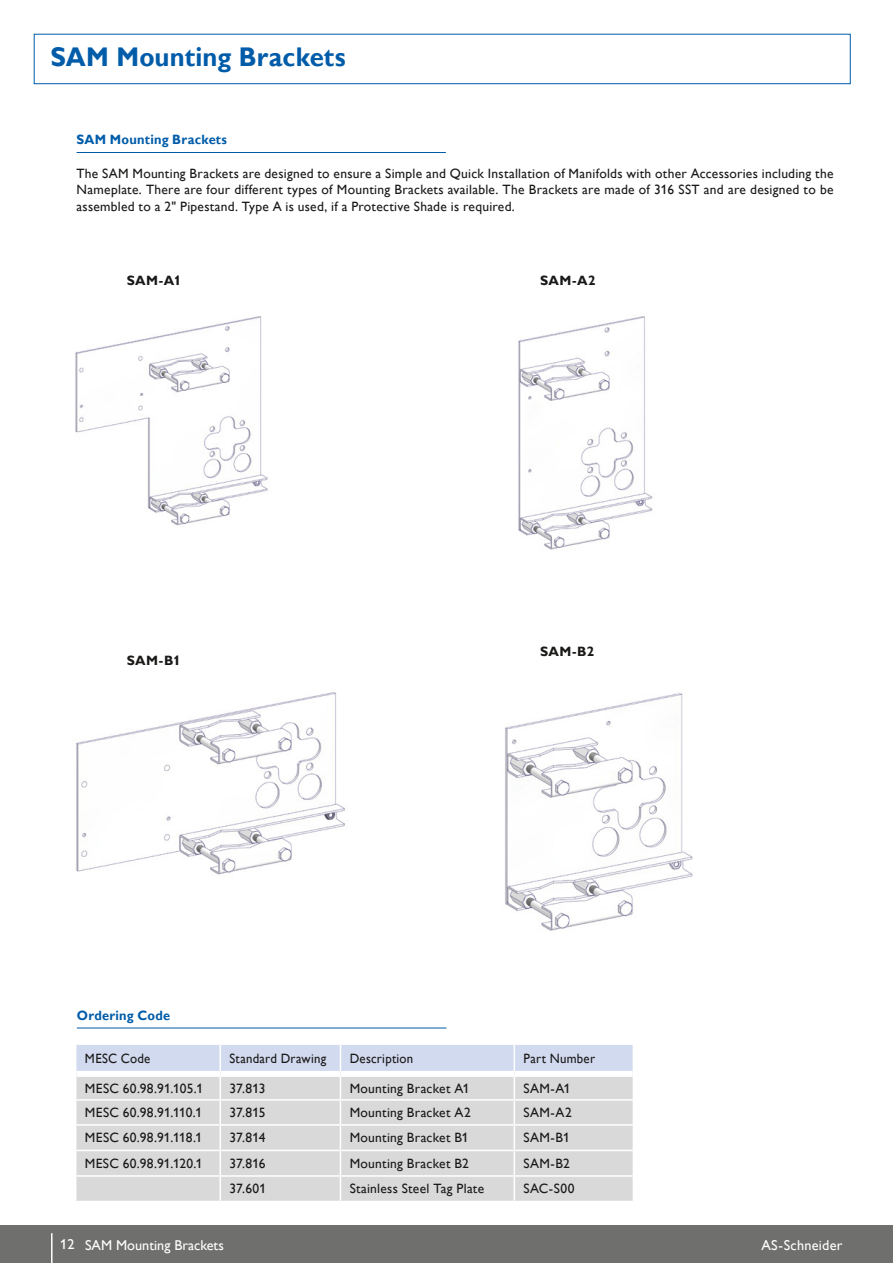
<style>
.page{position:relative;width:893px;height:1263px;background:#fff}
.page>*{position:absolute;margin:0;border:0;box-sizing:border-box;transform-origin:0 0}
.t1{font:700 27px "Gill Alt One";letter-spacing:.01em;color:#005ca9;scale:.95 1}
.t2{font:14.25px "Gill Alt One";color:#fff}
.t3{font:14.25px "Gill Alt One";letter-spacing:.02em;color:#fff}
.t4{font:13.5px/16.5px "Gill Alt One";letter-spacing:.02em;color:#1a1918;text-align:justify}
.t5{font:13.5px "Gill Alt One";letter-spacing:.02em;color:#1a1918;scale:.95 1}
.t6{font:700 13.5px "Gill Alt One";letter-spacing:.02em;color:#005ca9;scale:.95 1}
.t7{font:700 13.5px "Gill Alt One";letter-spacing:.02em;color:#1a1918}
</style>
<div class="page">
<div style="left:34px;top:34px;width:816px;height:50px;border:1px solid #005ca9"></div>
<div style="left:0;top:1225px;width:893px;height:38px;background:#6f6f6e"></div>
<hr style="left:51px;top:1233px;width:2px;height:30px;background:#fff">
<hr style="left:77px;top:152px;width:369px;height:1px;background:#005ca9">
<img style="left:75px;top:316px;width:193px;height:210px">
<svg style="left:76px;top:1044px;width:557px;height:157px;background:#d9dbdf"></svg>
<div style="left:76px;top:1071px;width:144px;height:6px;background:#fff"></div>
<div style="left:220px;top:1071px;width:120px;height:6px;background:#fff"></div>
<div style="left:340px;top:1071px;width:174px;height:6px;background:#fff"></div>
<div style="left:514px;top:1071px;width:119px;height:6px;background:#fff"></div>
<hr style="left:77px;top:1028px;width:369px;height:1px;background:#005ca9">
<img style="left:518px;top:316px;width:135px;height:234px">
<img style="left:76px;top:692px;width:269px;height:183px">
<img style="left:505px;top:693px;width:188px;height:238px">
<h1 class="t1" style="left:50px;top:46px;width:312px">SAM Mounting Brackets</h1>
<p class="t6" style="left:77px;top:134px;width:160px">SAM Mounting Brackets</p>
<p class="t4" style="left:77px;top:165px;width:758px">The SAM Mounting Brackets are designed to ensure a Simple and Quick Installation of Manifolds with other Accessories including the Nameplate. There are four different types of Mounting Brackets available. The Brackets are made of 316 SST and are designed to be assembled to a 2" Pipestand. Type A is used, if a Protective Shade is required.</p>
<p class="t7" style="left:127px;top:275px;width:56px">SAM-A1</p>
<p class="t7" style="left:540px;top:275px;width:57px">SAM-A2</p>
<p class="t7" style="left:127px;top:654px;width:55px">SAM-B1</p>
<p class="t6" style="left:77px;top:1010px;width:100px">Ordering Code</p>
<p class="t7" style="left:540px;top:646px;width:55px">SAM-B2</p>
<p class="t5" style="left:85px;top:1052px;width:70px">MESC Code</p>
<p class="t5" style="left:230px;top:1050px;width:103px">Standard Drawing</p>
<p class="t5" style="left:350px;top:1050px;width:68px">Description</p>
<p class="t5" style="left:524px;top:1050px;width:77px">Part Number</p>
<p class="t4" style="left:85px;top:1081px;width:120px">MESC 60.98.91.105.1</p>
<p class="t4" style="left:230px;top:1081px;width:38px">37.813</p>
<p class="t4" style="left:350px;top:1080px;width:121px">Mounting Bracket A1</p>
<p class="t4" style="left:524px;top:1081px;width:48px">SAM-A1</p>
<p class="t4" style="left:85px;top:1105px;width:119px">MESC 60.98.91.110.1</p>
<p class="t4" style="left:230px;top:1105px;width:38px">37.815</p>
<p class="t4" style="left:350px;top:1104px;width:123px">Mounting Bracket A2</p>
<p class="t4" style="left:524px;top:1105px;width:50px">SAM-A2</p>
<p class="t4" style="left:85px;top:1130px;width:119px">MESC 60.98.91.118.1</p>
<p class="t4" style="left:230px;top:1130px;width:38px">37.814</p>
<p class="t4" style="left:350px;top:1129px;width:120px">Mounting Bracket B1</p>
<p class="t4" style="left:524px;top:1130px;width:48px">SAM-B1</p>
<p class="t4" style="left:85px;top:1156px;width:119px">MESC 60.98.91.120.1</p>
<p class="t4" style="left:229px;top:1156px;width:38px">37.816</p>
<p class="t4" style="left:350px;top:1155px;width:121px">Mounting Bracket B2</p>
<p class="t4" style="left:524px;top:1156px;width:48px">SAM-B2</p>
<p class="t4" style="left:229px;top:1181px;width:38px">37.601</p>
<p class="t4" style="left:350px;top:1180px;width:136px">Stainless Steel Tag Plate</p>
<p class="t4" style="left:524px;top:1181px;width:52px">SAC-S00</p>
<p class="t2" style="left:60px;top:1239px;width:16px">12</p>
<p class="t3" style="left:761px;top:1239px;width:83px">AS-Schneider</p>
<p class="t2" style="left:85px;top:1236px;width:140px">SAM Mounting Brackets</p>
</div>
